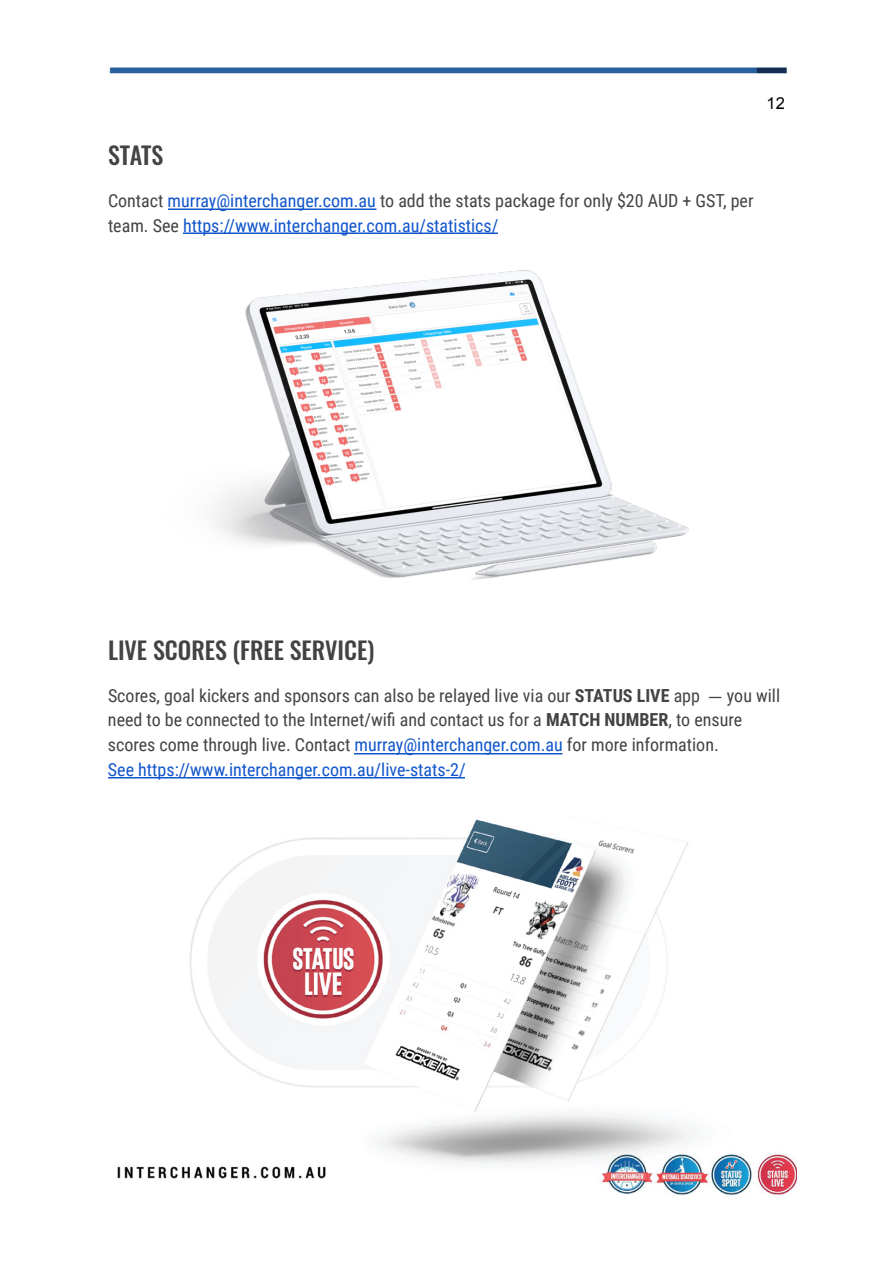
<style>
.page{position:relative;width:894px;height:1263px;background:#fff}
.page>*{position:absolute;margin:0;border:0;box-sizing:border-box;transform-origin:0 0}
.t1{font:500 24px "Oswald";color:#434343}
.t2{font:18px/24.9px "Roboto Condensed";color:#434343}
.t3{font:18px/24.9px "Roboto Condensed";color:#15c}
.t4{font:16.5px "Arial";color:#000}
.s1{color:#434343}
.s2{font-weight:700}
.s3{font-family:"Calibri";font-size:16.5px}
.s4{color:#15c}
</style>
<div class="page">
<img style="left:117px;top:1154px;width:679px;height:41px">
<hr style="left:168px;top:208px;width:208px;height:2px;background:#15c">
<hr style="left:183px;top:232px;width:315px;height:2px;background:#15c">
<hr style="left:354px;top:753px;width:208px;height:1px;background:#15c">
<hr style="left:108px;top:777px;width:357px;height:1px;background:#15c">
<img style="left:214px;top:270px;width:475px;height:310px">
<img style="left:121px;top:819px;width:624px;height:356px">
<img style="left:109px;top:67px;width:678px;height:7px">
<h1 class="t1" style="left:108px;top:134px;width:57px">STATS</h1>
<p class="t3" style="left:108px;top:187px;width:647px"><span class="s1">Contact</span> murray@interchanger.com.au <span class="s1">to add the stats package for only $20 AUD + GST, per team. See</span> https://www.interchanger.com.au/statistics/</p>
<p class="t4" style="left:767px;top:92px;width:20px">12</p>
<h1 class="t1" style="left:108px;top:629px;width:268px">LIVE SCORES (FREE SERVICE)</h1>
<p class="t2" style="left:108px;top:682px;width:674px">Scores, goal kickers and sponsors can also be relayed live via our <span class="s2">STATUS LIVE</span> app <span class="s3">—</span> you will need to be connected to the Internet/wifi and contact us for a <span class="s2">MATCH NUMBER</span>, to ensure scores come through live. Contact <span class="s4">murray@interchanger.com.au</span> for more information.<br><span class="s4">See https://www.interchanger.com.au/live-stats-2/</span></p>
</div>
